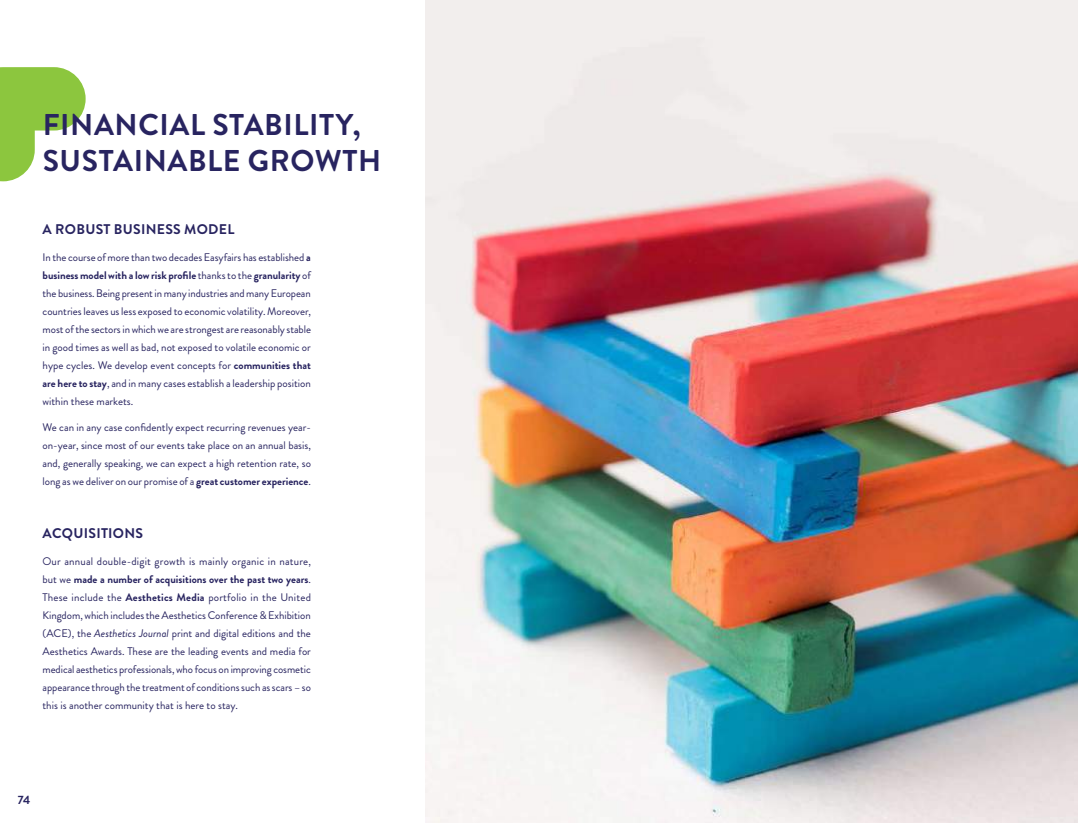
<style>
.page{position:relative;width:1078px;height:823px;background:#fff}
.page>*{position:absolute;margin:0;border:0;box-sizing:border-box;transform-origin:0 0}
.t1{font:700 30px/36px "Brandon Grotesque";letter-spacing:.02em;color:#282460}
.t2{font:700 14px "Brandon Grotesque";letter-spacing:.02em;color:#282460}
.t3{font:700 12px "Brandon Grotesque";color:#282460}
.t4{font:11px/18px "Brandon Grotesque";color:#282460;text-align:justify}
.s1{font-weight:700}
.s2{font-style:italic}
</style>
<div class="page">
<svg style="left:0;top:67px;width:86px;height:114px"></svg>
<img style="left:425px;top:0;width:652px;height:822px">
<h1 class="t1" style="left:43px;top:107px;width:340px">FINANCIAL STABILITY,<br>SUSTAINABLE GROWTH</h1>
<p class="t2" style="left:43px;top:219px;width:193px">A ROBUST BUSINESS MODEL</p>
<p class="t4" style="left:43px;top:248px;width:270px">In the course of more than two decades Easyfairs has established <span class="s1">a business model with a low risk profile</span> thanks to the <span class="s1">granularity</span> of the business. Being present in many industries and many European countries leaves us less exposed to economic volatility. Moreover, most of the sectors in which we are strongest are reasonably stable in good times as well as bad, not exposed to volatile economic or hype cycles. We develop event concepts for <span class="s1">communities that are here to stay</span>, and in many cases establish a leadership position within these markets.</p>
<p class="t4" style="left:43px;top:418px;width:270px">We can in any case confidently expect recurring revenues year&shy;on-year, since most of our events take place on an annual basis, and, generally speaking, we can expect a high retention rate, so long as we deliver on our promise of a <span class="s1">great customer experience</span>.</p>
<p class="t2" style="left:43px;top:523px;width:102px">ACQUISITIONS</p>
<p class="t4" style="left:43px;top:552px;width:270px">Our annual double-digit growth is mainly organic in nature, but we <span class="s1">made a number of acquisitions over the past two years</span>.<br>These include the <span class="s1">Aesthetics Media</span> portfolio in the United Kingdom, which includes the Aesthetics Conference &amp; Exhibition (ACE), the <span class="s2">Aesthetics Journal</span> print and digital editions and the Aesthetics Awards. These are the leading events and media for medical aesthetics professionals, who focus on improving cosmetic appearance through the treatment of conditions such as scars – so this is another community that is here to stay.</p>
<p class="t3" style="left:18px;top:791px;width:14px">74</p>
</div>
